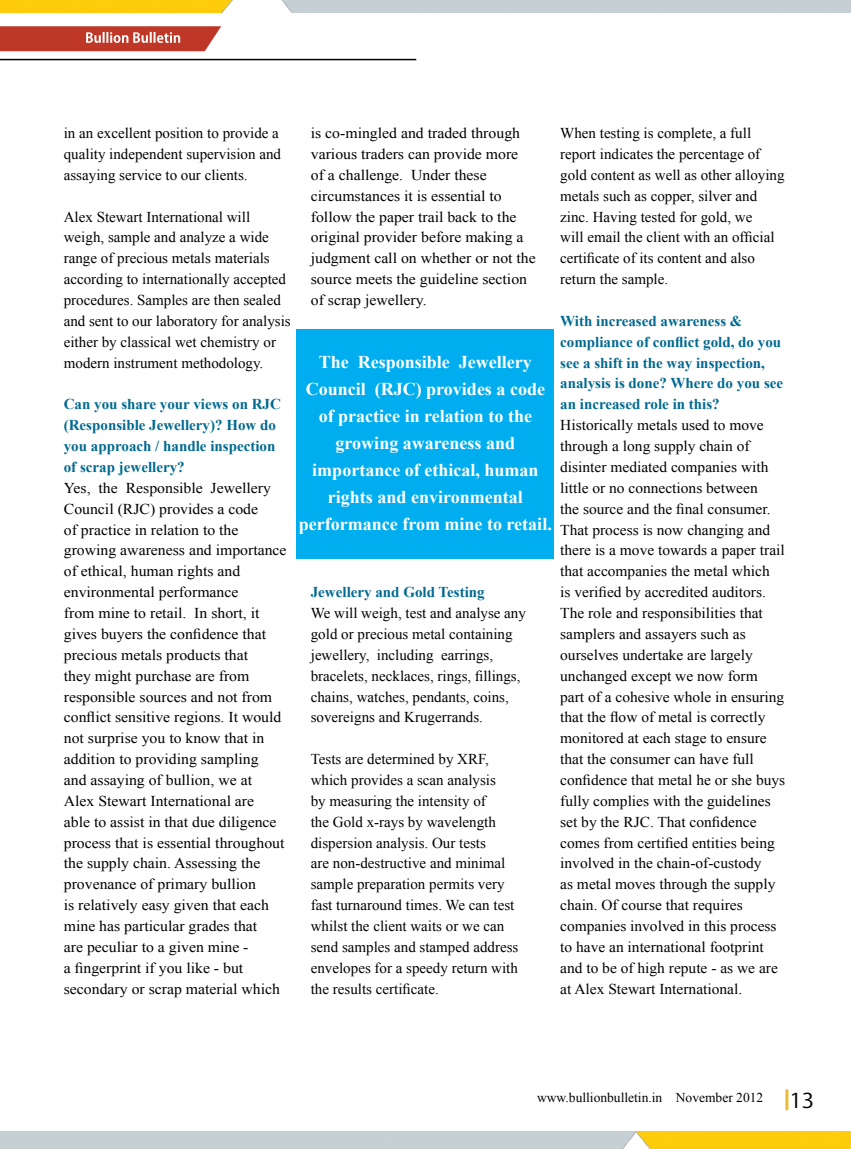
<style>
.page{position:relative;width:851px;height:1149px;background:#fff}
.page>*{position:absolute;margin:0;border:0;box-sizing:border-box;transform-origin:0 0}
.t1{font:20.25px "Koz Go Pro";color:#000;scale:1.11 1}
.t2{font:700 18px/27px "Times New Roman";color:#fff;text-align:center}
.t3{font:15px/20.9px "Times New Roman";color:#000}
.t4{font:15px/20.9px "Times New Roman";color:#000;scale:1.05 1}
.t5{font:700 15px/20.9px "Times New Roman";color:#006990}
.t6{font:13.5px "Times New Roman";color:#000}
</style>
<div class="page">
<div style="left:785px;top:1089px;width:3px;height:20px;border:2px solid #e8bc34"></div>
<svg style="left:0;top:26px;width:221px;height:25px;background:#c65042"></svg>
<img style="left:0;top:0;width:850px;height:12px">
<img style="left:0;top:1131px;width:850px;height:17px">
<hr style="left:0;top:59px;width:416px;height:1px;background:#000">
<div style="left:297px;top:328px;width:257px;height:230px;background:#00aeef"></div>
<p class="t3" style="left:64px;top:122px;width:219px">in an excellent position to provide a quality independent supervision and assaying service to our clients.</p>
<p class="t3" style="left:64px;top:206px;width:228px">Alex Stewart International will weigh, sample and analyze a wide range of precious metals materials according to internationally accepted procedures. Samples are then sealed and sent to our laboratory for analysis either by classical wet chemistry or modern instrument methodology.</p>
<p class="t5" style="left:64px;top:393px;width:218px">Can you share your views on RJC (Responsible Jewellery)? How do you approach / handle inspection of scrap jewellery?</p>
<p class="t4" style="left:64px;top:477px;width:214px">Yes, the Responsible Jewellery<br>Council (RJC) provides a code<br>of practice in relation to the growing awareness and importance of ethical, human rights and environmental performance<br>from mine to retail. In short, it gives buyers the confidence that precious metals products that<br>they might purchase are from responsible sources and not from conflict sensitive regions. It would not surprise you to know that in addition to providing sampling<br>and assaying of bullion, we at<br>Alex Stewart International are<br>able to assist in that due diligence process that is essential throughout the supply chain. Assessing the provenance of primary bullion<br>is relatively easy given that each mine has particular grades that<br>are peculiar to a given mine -<br>a fingerprint if you like - but secondary or scrap material which</p>
<p class="t4" style="left:311px;top:122px;width:216px">is co-mingled and traded through various traders can provide more<br>of a challenge. Under these circumstances it is essential to follow the paper trail back to the original provider before making a judgment call on whether or not the source meets the guideline section of scrap jewellery.</p>
<p class="t2" style="left:299px;top:347px;width:254px">The Responsible Jewellery<br>Council (RJC) provides a code of practice in relation to the growing awareness and importance of ethical, human rights and environmental performance from mine to retail.</p>
<p class="t5" style="left:311px;top:581px;width:175px">Jewellery and Gold Testing</p>
<p class="t3" style="left:311px;top:602px;width:217px">We will weigh, test and analyse any gold or precious metal containing jewellery, including earrings, bracelets, necklaces, rings, fillings, chains, watches, pendants, coins, sovereigns and Krugerrands.</p>
<p class="t3" style="left:311px;top:748px;width:209px">Tests are determined by XRF, which provides a scan analysis<br>by measuring the intensity of<br>the Gold x-rays by wavelength dispersion analysis. Our tests<br>are non-destructive and minimal sample preparation permits very fast turnaround times. We can test whilst the client waits or we can send samples and stamped address envelopes for a speedy return with the results certificate.</p>
<p class="t3" style="left:560px;top:122px;width:226px">When testing is complete, a full report indicates the percentage of gold content as well as other alloying metals such as copper, silver and zinc. Having tested for gold, we<br>will email the client with an official certificate of its content and also return the sample.</p>
<p class="t5" style="left:560px;top:310px;width:224px">With increased awareness &amp; compliance of conflict gold, do you see a shift in the way inspection, analysis is done? Where do you see an increased role in this?</p>
<p class="t3" style="left:560px;top:414px;width:226px">Historically metals used to move through a long supply chain of disinter mediated companies with little or no connections between<br>the source and the final consumer.<br>That process is now changing and there is a move towards a paper trail that accompanies the metal which<br>is verified by accredited auditors.<br>The role and responsibilities that samplers and assayers such as ourselves undertake are largely unchanged except we now form part of a cohesive whole in ensuring that the flow of metal is correctly monitored at each stage to ensure that the consumer can have full confidence that metal he or she buys fully complies with the guidelines set by the RJC. That confidence comes from certified entities being involved in the chain-of-custody<br>as metal moves through the supply chain. Of course that requires companies involved in this process to have an international footprint and to be of high repute - as we are at Alex Stewart International.</p>
<p class="t6" style="left:537px;top:1087px;width:227px">www.bullionbulletin.in November 2012</p>
<h1 class="t1" style="left:789px;top:1086px;width:24px">13</h1>
</div>
